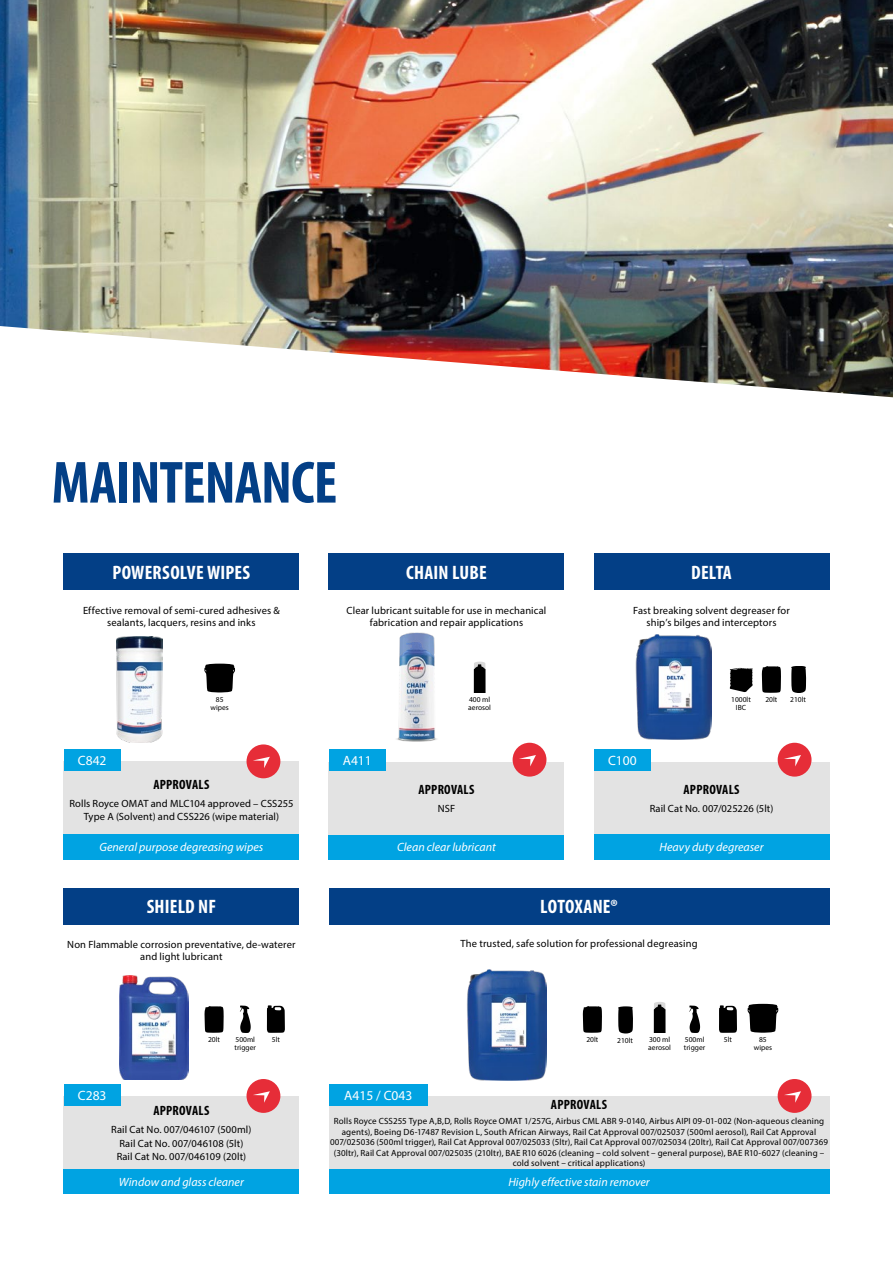
<style>
.page{position:relative;width:893px;height:1263px;background:#fff}
.page>*{position:absolute;margin:0;border:0;box-sizing:border-box;transform-origin:0 0}
.t1{font:700 condensed 60px "Myriad Pro";letter-spacing:-.015em;color:#033f86}
.t2{font:700 condensed 19.5px "Myriad Pro";letter-spacing:.01em;color:#fff}
.t3{font:700 condensed 13.5px "Myriad Pro";letter-spacing:.02em;color:#000}
.t4{font:13.5px "Myriad Pro";color:#fff}
.t5{font:italic 12px "Myriad Pro";color:#fff}
.t6{font:10.5px/12px "Myriad Pro";letter-spacing:.01em;color:#000;text-align:center}
.t7{font:9px/10.5px "Myriad Pro";letter-spacing:.015em;color:#000;text-align:center}
.t8{font:7.5px/7.5px "Myriad Pro";color:#000}
</style>
<div class="page">
<img style="left:0;top:0;width:893px;height:397px">
<div style="left:594px;top:762px;width:235px;height:72px;background:#e3e3e3"></div>
<div style="left:64px;top:761px;width:235px;height:76px;background:#e3e3e3"></div>
<div style="left:329px;top:554px;width:235px;height:36px;background:#033f86"></div>
<div style="left:594px;top:554px;width:235px;height:36px;background:#033f86"></div>
<div style="left:329px;top:834px;width:235px;height:26px;background:#00a3e2"></div>
<div style="left:594px;top:834px;width:235px;height:26px;background:#00a3e2"></div>
<div style="left:329px;top:762px;width:235px;height:72px;background:#e3e3e3"></div>
<div style="left:329px;top:750px;width:57px;height:21px;background:#00a3e2"></div>
<div style="left:594px;top:750px;width:57px;height:21px;background:#00a3e2"></div>
<div style="left:64px;top:554px;width:235px;height:36px;background:#033f86"></div>
<div style="left:64px;top:834px;width:235px;height:26px;background:#00a3e2"></div>
<div style="left:64px;top:750px;width:57px;height:21px;background:#00a3e2"></div>
<div style="left:247px;top:744px;width:33px;height:34px;background:#e62d38;border-radius:50%"></div>
<svg style="left:253px;top:757px;width:17px;height:11px"></svg>
<div style="left:513px;top:743px;width:33px;height:34px;background:#e62d38;border-radius:50%"></div>
<svg style="left:519px;top:755px;width:17px;height:11px"></svg>
<div style="left:778px;top:743px;width:33px;height:34px;background:#e62d38;border-radius:50%"></div>
<svg style="left:784px;top:755px;width:17px;height:11px"></svg>
<svg style="left:204px;top:664px;width:31px;height:28px"></svg>
<img style="left:377px;top:632px;width:60px;height:118px">
<svg style="left:474px;top:662px;width:12px;height:30px"></svg>
<div style="left:64px;top:888px;width:235px;height:36px;background:#033f86"></div>
<div style="left:64px;top:1169px;width:235px;height:25px;background:#00a3e2"></div>
<div style="left:64px;top:1097px;width:235px;height:72px;background:#e3e3e3"></div>
<div style="left:64px;top:1084px;width:57px;height:21px;background:#00a3e2"></div>
<div style="left:247px;top:1079px;width:33px;height:34px;background:#e62d38;border-radius:50%"></div>
<svg style="left:253px;top:1091px;width:17px;height:12px"></svg>
<img style="left:119px;top:975px;width:69px;height:104px">
<svg style="left:240px;top:1005px;width:11px;height:28px"></svg>
<svg style="left:267px;top:1005px;width:18px;height:28px"></svg>
<div style="left:329px;top:888px;width:500px;height:36px;background:#033f86"></div>
<div style="left:329px;top:1169px;width:500px;height:25px;background:#00a3e2"></div>
<div style="left:329px;top:1097px;width:500px;height:72px;background:#e3e3e3"></div>
<div style="left:329px;top:1084px;width:99px;height:21px;background:#00a3e2"></div>
<div style="left:778px;top:1079px;width:33px;height:34px;background:#e62d38;border-radius:50%"></div>
<svg style="left:784px;top:1091px;width:17px;height:12px"></svg>
<img style="left:116px;top:636px;width:46px;height:107px">
<svg style="left:762px;top:666px;width:19px;height:27px"></svg>
<svg style="left:791px;top:666px;width:15px;height:27px"></svg>
<svg style="left:730px;top:668px;width:23px;height:24px"></svg>
<img style="left:636px;top:634px;width:75px;height:105px">
<svg style="left:204px;top:1006px;width:20px;height:27px"></svg>
<img style="left:467px;top:969px;width:79px;height:112px">
<svg style="left:689px;top:1005px;width:11px;height:28px"></svg>
<svg style="left:719px;top:1005px;width:18px;height:28px"></svg>
<svg style="left:583px;top:1006px;width:19px;height:27px"></svg>
<svg style="left:618px;top:1006px;width:15px;height:27px"></svg>
<svg style="left:654px;top:1002px;width:12px;height:30px"></svg>
<svg style="left:748px;top:1004px;width:30px;height:29px"></svg>
<h1 class="t1" style="left:52px;top:445px;width:287px">MAINTENANCE</h1>
<h2 class="t2" style="left:113px;top:560px;width:139px">POWERSOLVE WIPES</h2>
<p class="t6" style="left:83px;top:604px;width:198px">Effective removal of semi-cured adhesives &amp; sealants, lacquers, resins and inks</p>
<h2 class="t2" style="left:406px;top:560px;width:82px">CHAIN LUBE</h2>
<h2 class="t2" style="left:691px;top:560px;width:42px">DELTA</h2>
<p class="t6" style="left:347px;top:604px;width:201px">Clear lubricant suitable for use in mechanical fabrication and repair applications</p>
<p class="t6" style="left:633px;top:604px;width:158px">Fast breaking solvent degreaser for ship’s bilges and interceptors</p>
<p class="t8" style="left:211px;top:696px;width:20px;text-align:center">85 wipes</p>
<p class="t8" style="left:468px;top:696px;width:24px">400 ml aerosol</p>
<p class="t8" style="left:731px;top:696px;width:21px">1000lt</p>
<p class="t8" style="left:765px;top:696px;width:13px">20lt</p>
<p class="t8" style="left:790px;top:696px;width:17px">210lt</p>
<p class="t8" style="left:736px;top:703px;width:12px">IBC</p>
<p class="t4" style="left:78px;top:753px;width:30px">C842</p>
<p class="t3" style="left:153px;top:776px;width:58px">APPROVALS</p>
<p class="t6" style="left:69px;top:796px;width:226px;line-height:13.5px">Rolls Royce OMAT and MLC104 approved – CSS255<br>Type A (Solvent) and CSS226 (wipe material)</p>
<p class="t4" style="left:343px;top:753px;width:31px">A411</p>
<p class="t4" style="left:608px;top:753px;width:30px">C100</p>
<p class="t3" style="left:418px;top:781px;width:58px">APPROVALS</p>
<p class="t6" style="left:438px;top:802px;width:19px">NSF</p>
<p class="t3" style="left:683px;top:781px;width:58px">APPROVALS</p>
<p class="t6" style="left:650px;top:802px;width:125px">Rail Cat No. 007/025226 (5lt)</p>
<p class="t5" style="left:99px;top:840px;width:165px">General purpose degreasing wipes</p>
<p class="t5" style="left:397px;top:840px;width:100px">Clean clear lubricant</p>
<p class="t5" style="left:659px;top:840px;width:106px">Heavy duty degreaser</p>
<h2 class="t2" style="left:147px;top:895px;width:71px">SHIELD NF</h2>
<h2 class="t2" style="left:540px;top:895px;width:79px">LOTOXANE®</h2>
<p class="t6" style="left:67px;top:938px;width:230px">Non Flammable corrosion preventative, de-waterer and light lubricant</p>
<p class="t6" style="left:460px;top:937px;width:239px">The trusted, safe solution for professional degreasing</p>
<p class="t8" style="left:208px;top:1036px;width:13px">20lt</p>
<p class="t8" style="left:684px;top:1036px;width:23px">500ml trigger</p>
<p class="t8" style="left:235px;top:1036px;width:23px">500ml trigger</p>
<p class="t8" style="left:272px;top:1036px;width:10px">5lt</p>
<p class="t8" style="left:586px;top:1036px;width:13px">20lt</p>
<p class="t8" style="left:617px;top:1036px;width:17px">210lt</p>
<p class="t8" style="left:649px;top:1036px;width:23px">300 ml</p>
<p class="t8" style="left:724px;top:1036px;width:10px">5lt</p>
<p class="t8" style="left:648px;top:1043px;width:24px">aerosol</p>
<p class="t8" style="left:754px;top:1036px;width:20px;text-align:center">85 wipes</p>
<p class="t4" style="left:78px;top:1087px;width:30px">C283</p>
<p class="t3" style="left:153px;top:1102px;width:58px">APPROVALS</p>
<p class="t6" style="left:111px;top:1123px;width:142px;line-height:13.5px">Rail Cat No. 007/046107 (500ml)<br>Rail Cat No. 007/046108 (5lt)<br>Rail Cat No. 007/046109 (20lt)</p>
<p class="t5" style="left:119px;top:1174px;width:126px">Window and glass cleaner</p>
<p class="t4" style="left:344px;top:1087px;width:69px">A415 / C043</p>
<p class="t3" style="left:551px;top:1096px;width:58px">APPROVALS</p>
<p class="t7" style="left:330px;top:1116px;width:499px">Rolls Royce CSS255 Type A,B,D, Rolls Royce OMAT 1/257G, Airbus CML ABR 9-0140, Airbus AIPI 09-01-002 (Non-aqueous cleaning agents), Boeing D6-17487 Revision L, South African Airways, Rail Cat Approval 007/025037 (500ml aerosol), Rail Cat Approval 007/025036 (500ml trigger), Rail Cat Approval 007/025033 (5ltr), Rail Cat Approval 007/025034 (20ltr), Rail Cat Approval 007/007369 (30ltr), Rail Cat Approval 007/025035 (210ltr), BAE R10 6026 (cleaning – cold solvent – general purpose), BAE R10-6027 (cleaning – cold solvent – critical applications)</p>
<p class="t5" style="left:508px;top:1174px;width:143px">Highly effective stain remover</p>
</div>
